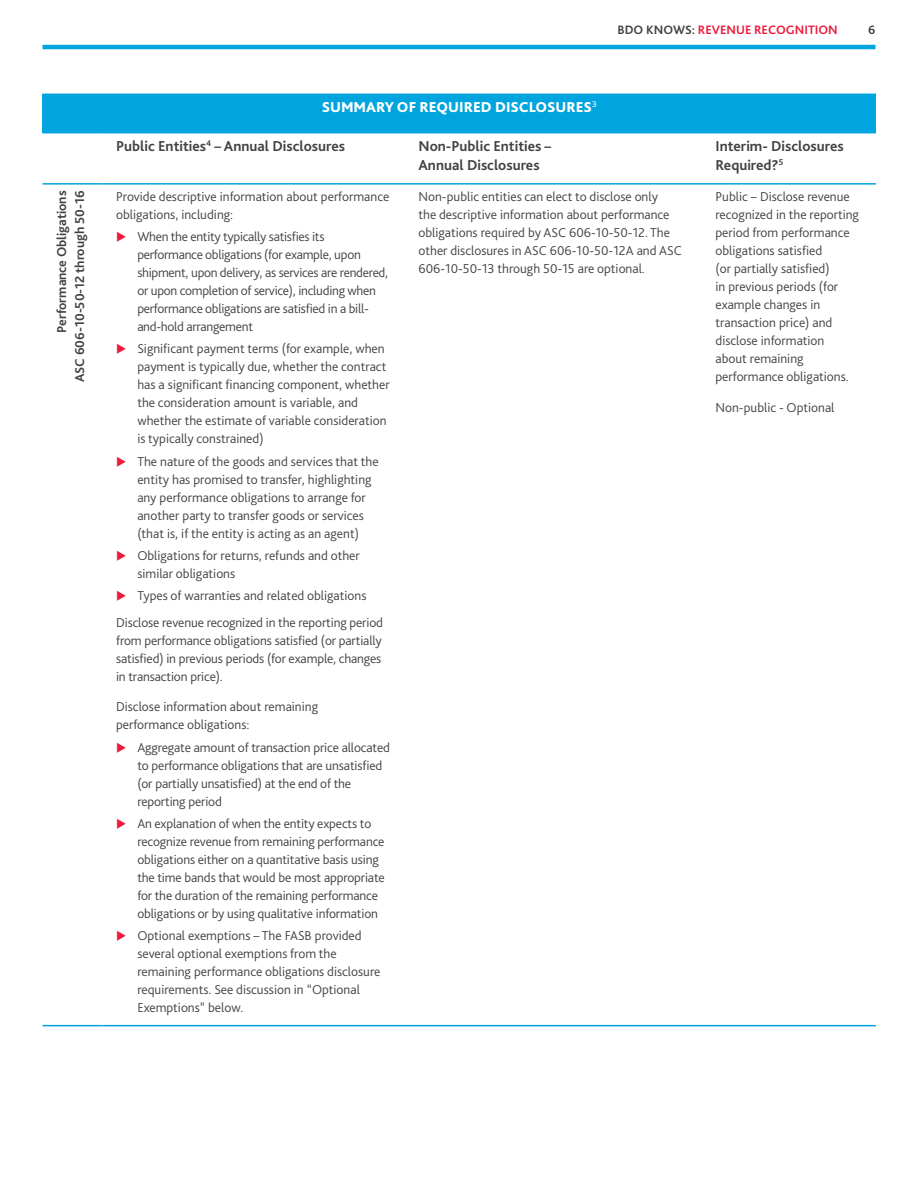
<style>
.page{position:relative;width:918px;height:1188px;background:#fff}
.page>*{position:absolute;margin:0;border:0;box-sizing:border-box;transform-origin:0 0}
.t1{font:700 15px/19.5px "Bliss Pro";color:#424241}
.t2{font:800 15px "Bliss Pro";color:#fff}
.t3{font:300 13.5px/18px "Bliss Pro";color:#424241}
.t4{font:300 13.5px/18px "Bliss Pro";letter-spacing:-.02em;color:#424241}
.t5{font:700 13.5px/18px "Bliss Pro";color:#424241;text-align:right}
.t6{font:700 12.75px "Bliss Pro";color:#ed1a3b}
.t7{font:700 12.75px "Bliss Pro";color:#424241}
.s1{color:#424241}
</style>
<div class="page">
<hr style="left:43px;top:45px;width:832px;height:4px;background:#00a4df">
<div style="left:43px;top:94px;width:833px;height:39px;background:#00a4df"></div>
<hr style="left:43px;top:183px;width:60px;height:2px;background:#00a4df">
<hr style="left:103px;top:183px;width:302px;height:2px;background:#00a4df">
<hr style="left:405px;top:183px;width:297px;height:2px;background:#00a4df">
<hr style="left:702px;top:183px;width:174px;height:2px;background:#00a4df">
<hr style="left:43px;top:1025px;width:60px;height:1px;background:#00a4df">
<hr style="left:103px;top:1025px;width:302px;height:1px;background:#00a4df">
<hr style="left:405px;top:1025px;width:297px;height:1px;background:#00a4df">
<hr style="left:702px;top:1025px;width:174px;height:1px;background:#00a4df">
<p class="t6" style="left:618px;top:22px;width:222px"><span class="s1">BDO KNOWS:</span> REVENUE RECOGNITION</p>
<p class="t7" style="left:868px;top:22px;width:9px">6</p>
<p class="t2" style="left:322px;top:98px;width:277px">SUMMARY OF REQUIRED DISCLOSURES<sup>3</sup></p>
<p class="t1" style="left:116px;top:136px;width:231px">Public Entities<sup>4</sup> – Annual Disclosures</p>
<p class="t1" style="left:418px;top:136px;width:134px">Non-Public Entities –<br>Annual Disclosures</p>
<p class="t1" style="left:715px;top:136px;width:130px">Interim- Disclosures<br>Required?<sup>5</sup></p>
<p class="t5" style="left:52px;top:382px;width:193px;rotate:-90deg">Performance Obligations<br>ASC 606-10-50-12 through 50-16</p>
<p class="t3" style="left:116px;top:187px;width:275px">Provide descriptive information about performance obligations, including:</p>
<p class="t4" style="left:137px;top:227px;width:252px">When the entity typically satisfies its performance obligations (for example, upon shipment, upon delivery, as services are rendered, or upon completion of service), including when performance obligations are satisfied in a bill&shy;and-hold arrangement</p>
<p class="t3" style="left:137px;top:340px;width:254px">Significant payment terms (for example, when payment is typically due, whether the contract has a significant financing component, whether the consideration amount is variable, and whether the estimate of variable consideration is typically constrained)</p>
<p class="t3" style="left:137px;top:452px;width:243px">The nature of the goods and services that the entity has promised to transfer, highlighting any performance obligations to arrange for another party to transfer goods or services (that is, if the entity is acting as an agent)</p>
<p class="t3" style="left:137px;top:546px;width:224px">Obligations for returns, refunds and other similar obligations</p>
<p class="t3" style="left:116px;top:582px;width:268px;line-height:26.5px;text-align:center">Types of warranties and related obligations<br>Disclose revenue recognized in the reporting period</p>
<p class="t3" style="left:116px;top:631px;width:267px;text-align:justify">from performance obligations satisfied (or partially satisfied) in previous periods (for example, changes in transaction price).</p>
<p class="t3" style="left:116px;top:698px;width:203px">Disclose information about remaining performance obligations:</p>
<p class="t3" style="left:137px;top:738px;width:254px">Aggregate amount of transaction price allocated to performance obligations that are unsatisfied (or partially unsatisfied) at the end of the reporting period</p>
<p class="t3" style="left:137px;top:814px;width:249px">An explanation of when the entity expects to recognize revenue from remaining performance obligations either on a quantitative basis using the time bands that would be most appropriate for the duration of the remaining performance obligations or by using qualitative information</p>
<p class="t3" style="left:137px;top:926px;width:245px">Optional exemptions – The FASB provided several optional exemptions from the remaining performance obligations disclosure requirements. See discussion in “Optional Exemptions” below.</p>
<p class="t3" style="left:418px;top:187px;width:265px">Non-public entities can elect to disclose only<br>the descriptive information about performance obligations required by ASC 606-10-50-12. The other disclosures in ASC 606-10-50-12A and ASC 606-10-50-13 through 50-15 are optional.</p>
<p class="t3" style="left:715px;top:187px;width:145px">Public – Disclose revenue recognized in the reporting period from performance obligations satisfied<br>(or partially satisfied)<br>in previous periods (for example changes in transaction price) and disclose information about remaining performance obligations.</p>
<p class="t3" style="left:715px;top:398px;width:121px">Non-public - Optional</p>
</div>
